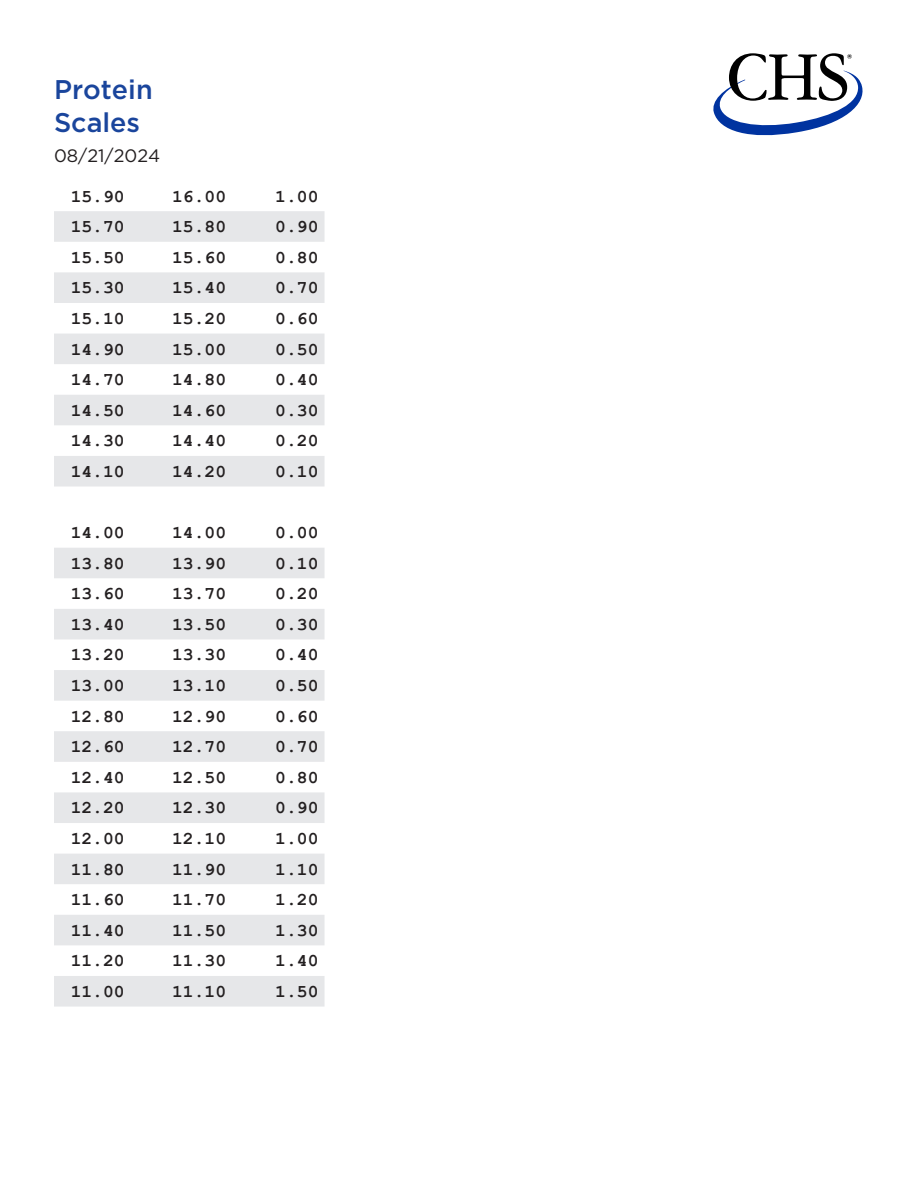
<style>
.page{position:relative;width:918px;height:1188px;background:#fff}
.page>*{position:absolute;margin:0;border:0;box-sizing:border-box;transform-origin:0 0}
.t1{font:500 27px/32.4px "Gotham";color:#1a459c}
.t2{font:700 18px "Courier New";color:#231f20}
.t3{font:18px "Gotham";color:#231f20}
</style>
<div class="page">
<svg style="left:54px;top:211px;width:271px;height:796px"></svg>
<svg style="left:713px;top:53px;width:150px;height:83px"></svg>
<p class="t1" style="left:54px;top:73px;width:100px">Protein<br>Scales</p>
<p class="t3" style="left:54px;top:144px;width:108px">08/21/2024</p>
<p class="t2" style="left:71px;top:185px;width:56px">15.90</p>
<p class="t2" style="left:172px;top:185px;width:55px">16.00</p>
<p class="t2" style="left:275px;top:185px;width:45px">1.00</p>
<p class="t2" style="left:71px;top:215px;width:56px">15.70</p>
<p class="t2" style="left:172px;top:215px;width:55px">15.80</p>
<p class="t2" style="left:275px;top:215px;width:45px">0.90</p>
<p class="t2" style="left:71px;top:246px;width:56px">15.50</p>
<p class="t2" style="left:172px;top:246px;width:55px">15.60</p>
<p class="t2" style="left:275px;top:246px;width:45px">0.80</p>
<p class="t2" style="left:71px;top:277px;width:56px">15.30</p>
<p class="t2" style="left:172px;top:277px;width:55px">15.40</p>
<p class="t2" style="left:275px;top:277px;width:45px">0.70</p>
<p class="t2" style="left:71px;top:307px;width:56px">15.10</p>
<p class="t2" style="left:172px;top:307px;width:55px">15.20</p>
<p class="t2" style="left:275px;top:307px;width:45px">0.60</p>
<p class="t2" style="left:71px;top:338px;width:56px">14.90</p>
<p class="t2" style="left:172px;top:338px;width:55px">15.00</p>
<p class="t2" style="left:275px;top:338px;width:45px">0.50</p>
<p class="t2" style="left:71px;top:368px;width:56px">14.70</p>
<p class="t2" style="left:172px;top:368px;width:55px">14.80</p>
<p class="t2" style="left:275px;top:368px;width:45px">0.40</p>
<p class="t2" style="left:71px;top:399px;width:56px">14.50</p>
<p class="t2" style="left:172px;top:399px;width:55px">14.60</p>
<p class="t2" style="left:275px;top:399px;width:45px">0.30</p>
<p class="t2" style="left:71px;top:430px;width:56px">14.30</p>
<p class="t2" style="left:172px;top:430px;width:55px">14.40</p>
<p class="t2" style="left:275px;top:430px;width:45px">0.20</p>
<p class="t2" style="left:71px;top:460px;width:56px">14.10</p>
<p class="t2" style="left:172px;top:460px;width:55px">14.20</p>
<p class="t2" style="left:275px;top:460px;width:45px">0.10</p>
<p class="t2" style="left:71px;top:521px;width:56px">14.00</p>
<p class="t2" style="left:172px;top:521px;width:55px">14.00</p>
<p class="t2" style="left:275px;top:521px;width:45px">0.00</p>
<p class="t2" style="left:71px;top:552px;width:56px">13.80</p>
<p class="t2" style="left:172px;top:552px;width:55px">13.90</p>
<p class="t2" style="left:275px;top:552px;width:45px">0.10</p>
<p class="t2" style="left:71px;top:583px;width:56px">13.60</p>
<p class="t2" style="left:172px;top:583px;width:55px">13.70</p>
<p class="t2" style="left:275px;top:583px;width:45px">0.20</p>
<p class="t2" style="left:71px;top:613px;width:56px">13.40</p>
<p class="t2" style="left:172px;top:613px;width:55px">13.50</p>
<p class="t2" style="left:275px;top:613px;width:45px">0.30</p>
<p class="t2" style="left:71px;top:644px;width:56px">13.20</p>
<p class="t2" style="left:172px;top:644px;width:55px">13.30</p>
<p class="t2" style="left:275px;top:644px;width:45px">0.40</p>
<p class="t2" style="left:71px;top:674px;width:56px">13.00</p>
<p class="t2" style="left:172px;top:674px;width:55px">13.10</p>
<p class="t2" style="left:275px;top:674px;width:45px">0.50</p>
<p class="t2" style="left:71px;top:705px;width:56px">12.80</p>
<p class="t2" style="left:172px;top:705px;width:55px">12.90</p>
<p class="t2" style="left:275px;top:705px;width:45px">0.60</p>
<p class="t2" style="left:71px;top:736px;width:56px">12.60</p>
<p class="t2" style="left:172px;top:736px;width:55px">12.70</p>
<p class="t2" style="left:275px;top:736px;width:45px">0.70</p>
<p class="t2" style="left:71px;top:766px;width:56px">12.40</p>
<p class="t2" style="left:172px;top:766px;width:55px">12.50</p>
<p class="t2" style="left:275px;top:766px;width:45px">0.80</p>
<p class="t2" style="left:71px;top:797px;width:56px">12.20</p>
<p class="t2" style="left:172px;top:797px;width:55px">12.30</p>
<p class="t2" style="left:275px;top:797px;width:45px">0.90</p>
<p class="t2" style="left:71px;top:827px;width:56px">12.00</p>
<p class="t2" style="left:172px;top:827px;width:55px">12.10</p>
<p class="t2" style="left:275px;top:827px;width:45px">1.00</p>
<p class="t2" style="left:71px;top:858px;width:56px">11.80</p>
<p class="t2" style="left:172px;top:858px;width:55px">11.90</p>
<p class="t2" style="left:275px;top:858px;width:45px">1.10</p>
<p class="t2" style="left:71px;top:888px;width:56px">11.60</p>
<p class="t2" style="left:172px;top:888px;width:55px">11.70</p>
<p class="t2" style="left:275px;top:888px;width:45px">1.20</p>
<p class="t2" style="left:71px;top:919px;width:56px">11.40</p>
<p class="t2" style="left:172px;top:919px;width:55px">11.50</p>
<p class="t2" style="left:275px;top:919px;width:45px">1.30</p>
<p class="t2" style="left:71px;top:950px;width:56px">11.20</p>
<p class="t2" style="left:172px;top:950px;width:55px">11.30</p>
<p class="t2" style="left:275px;top:950px;width:45px">1.40</p>
<p class="t2" style="left:71px;top:980px;width:56px">11.00</p>
<p class="t2" style="left:172px;top:980px;width:55px">11.10</p>
<p class="t2" style="left:275px;top:980px;width:45px">1.50</p>
</div>
